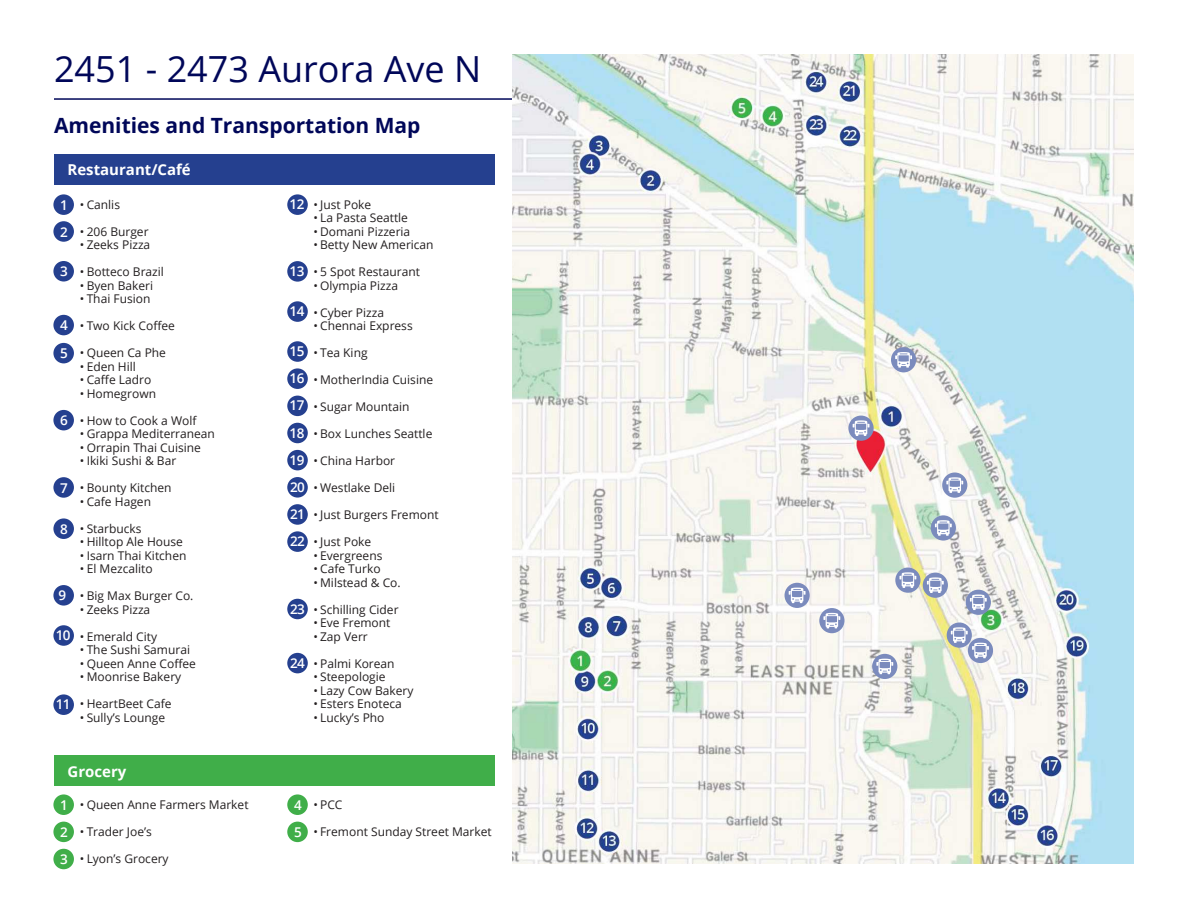
<style>
.page{position:relative;width:1188px;height:918px;background:#fff}
.page>*{position:absolute;margin:0;border:0;box-sizing:border-box;transform-origin:0 0}
.t1{font:36px "Open Sans";color:#000759}
.t2{font:700 21px "Open Sans";color:#000759}
.t3{font:700 15px "Open Sans";color:#fff}
.t4{font:600 13.5px "Open Sans";letter-spacing:-.05em;color:#fff}
.t5{font:12px "Open Sans";color:#231f20}
</style>
<div class="page">
<hr style="left:54px;top:98px;width:1080px;height:2px;background:#000759">
<div style="left:53px;top:194px;width:21px;height:21px;background:#25408f;border-radius:50%"></div>
<div style="left:53px;top:221px;width:21px;height:21px;background:#25408f;border-radius:50%"></div>
<div style="left:53px;top:261px;width:21px;height:21px;background:#25408f;border-radius:50%"></div>
<div style="left:53px;top:315px;width:21px;height:20px;background:#25408f;border-radius:50%"></div>
<div style="left:53px;top:343px;width:21px;height:20px;background:#25408f;border-radius:50%"></div>
<div style="left:53px;top:410px;width:21px;height:20px;background:#25408f;border-radius:50%"></div>
<div style="left:53px;top:477px;width:21px;height:21px;background:#25408f;border-radius:50%"></div>
<div style="left:53px;top:518px;width:21px;height:21px;background:#25408f;border-radius:50%"></div>
<div style="left:53px;top:585px;width:21px;height:21px;background:#25408f;border-radius:50%"></div>
<div style="left:53px;top:625px;width:21px;height:21px;background:#25408f;border-radius:50%"></div>
<div style="left:53px;top:694px;width:21px;height:21px;background:#25408f;border-radius:50%"></div>
<div style="left:53px;top:794px;width:21px;height:21px;background:#40ae49;border-radius:50%"></div>
<div style="left:287px;top:794px;width:21px;height:21px;background:#40ae49;border-radius:50%"></div>
<div style="left:287px;top:822px;width:21px;height:20px;background:#40ae49;border-radius:50%"></div>
<div style="left:53px;top:822px;width:21px;height:20px;background:#40ae49;border-radius:50%"></div>
<div style="left:53px;top:849px;width:21px;height:20px;background:#40ae49;border-radius:50%"></div>
<div style="left:287px;top:194px;width:21px;height:21px;background:#25408f;border-radius:50%"></div>
<div style="left:287px;top:261px;width:21px;height:21px;background:#25408f;border-radius:50%"></div>
<div style="left:287px;top:368px;width:21px;height:21px;background:#25408f;border-radius:50%"></div>
<div style="left:287px;top:301px;width:21px;height:21px;background:#25408f;border-radius:50%"></div>
<div style="left:287px;top:423px;width:21px;height:20px;background:#25408f;border-radius:50%"></div>
<div style="left:287px;top:396px;width:21px;height:20px;background:#25408f;border-radius:50%"></div>
<div style="left:287px;top:477px;width:21px;height:21px;background:#25408f;border-radius:50%"></div>
<div style="left:287px;top:341px;width:21px;height:21px;background:#25408f;border-radius:50%"></div>
<div style="left:287px;top:450px;width:21px;height:20px;background:#25408f;border-radius:50%"></div>
<div style="left:287px;top:504px;width:21px;height:21px;background:#25408f;border-radius:50%"></div>
<div style="left:287px;top:531px;width:21px;height:21px;background:#25408f;border-radius:50%"></div>
<div style="left:287px;top:599px;width:21px;height:20px;background:#25408f;border-radius:50%"></div>
<div style="left:287px;top:653px;width:21px;height:20px;background:#25408f;border-radius:50%"></div>
<img style="left:513px;top:54px;width:621px;height:810px">
<div style="left:54px;top:154px;width:441px;height:31px;background:#25408f"></div>
<div style="left:54px;top:756px;width:441px;height:30px;background:#40ae49"></div>
<svg style="left:819px;top:608px;width:25px;height:25px"></svg>
<svg style="left:872px;top:654px;width:25px;height:25px"></svg>
<svg style="left:785px;top:583px;width:25px;height:25px"></svg>
<svg style="left:895px;top:568px;width:53px;height:30px"></svg>
<svg style="left:947px;top:623px;width:46px;height:40px"></svg>
<svg style="left:931px;top:515px;width:25px;height:26px"></svg>
<svg style="left:942px;top:472px;width:25px;height:26px"></svg>
<svg style="left:891px;top:347px;width:25px;height:25px"></svg>
<svg style="left:848px;top:416px;width:26px;height:25px"></svg>
<svg style="left:966px;top:590px;width:25px;height:25px"></svg>
<h1 class="t1" style="left:54px;top:44px;width:429px">2451 - 2473 Aurora Ave N</h1>
<p class="t2" style="left:54px;top:111px;width:368px">Amenities and Transportation Map</p>
<p class="t3" style="left:68px;top:159px;width:125px">Restaurant/Café</p>
<p class="t4" style="left:60px;top:196px;width:9px">1</p>
<p class="t4" style="left:60px;top:222px;width:9px">2</p>
<p class="t4" style="left:60px;top:262px;width:9px">3</p>
<p class="t4" style="left:60px;top:316px;width:9px">4</p>
<p class="t4" style="left:60px;top:344px;width:9px">5</p>
<p class="t4" style="left:60px;top:411px;width:9px">6</p>
<p class="t4" style="left:60px;top:478px;width:9px">7</p>
<p class="t4" style="left:60px;top:520px;width:9px">8</p>
<p class="t4" style="left:59px;top:586px;width:9px">9</p>
<p class="t4" style="left:56px;top:626px;width:16px">10</p>
<p class="t4" style="left:56px;top:695px;width:16px">11</p>
<p class="t5" style="left:80px;top:196px;width:42px">• Canlis</p>
<p class="t5" style="left:80px;top:223px;width:70px">• 206 Burger</p>
<p class="t5" style="left:80px;top:237px;width:72px">• Zeeks Pizza</p>
<p class="t5" style="left:80px;top:264px;width:86px">• Botteco Brazil</p>
<p class="t5" style="left:80px;top:277px;width:75px">• Byen Bakeri</p>
<p class="t5" style="left:80px;top:291px;width:72px">• Thai Fusion</p>
<p class="t5" style="left:80px;top:318px;width:97px">• Two Kick Coffee</p>
<p class="t5" style="left:80px;top:345px;width:88px">• Queen Ca Phe</p>
<p class="t5" style="left:80px;top:358px;width:57px">• Eden Hill</p>
<p class="t5" style="left:80px;top:372px;width:73px">• Caffe Ladro</p>
<p class="t5" style="left:80px;top:385px;width:78px">• Homegrown</p>
<p class="t5" style="left:80px;top:412px;width:118px">• How to Cook a Wolf</p>
<p class="t5" style="left:80px;top:426px;width:137px">• Grappa Mediterranean</p>
<p class="t5" style="left:80px;top:439px;width:123px">• Orrapin Thai Cuisine</p>
<p class="t5" style="left:80px;top:453px;width:98px">• Ikiki Sushi &amp; Bar</p>
<p class="t5" style="left:80px;top:480px;width:93px">• Bounty Kitchen</p>
<p class="t5" style="left:80px;top:493px;width:73px">• Cafe Hagen</p>
<p class="t5" style="left:80px;top:520px;width:63px">• Starbucks</p>
<p class="t5" style="left:80px;top:534px;width:105px">• Hilltop Ale House</p>
<p class="t5" style="left:80px;top:547px;width:108px">• Isarn Thai Kitchen</p>
<p class="t5" style="left:80px;top:561px;width:74px">• El Mezcalito</p>
<p class="t5" style="left:80px;top:588px;width:115px">• Big Max Burger Co.</p>
<p class="t5" style="left:80px;top:601px;width:72px">• Zeeks Pizza</p>
<p class="t5" style="left:80px;top:628px;width:79px">• Emerald City</p>
<p class="t5" style="left:80px;top:642px;width:112px">• The Sushi Samurai</p>
<p class="t5" style="left:80px;top:655px;width:118px">• Queen Anne Coffee</p>
<p class="t5" style="left:80px;top:669px;width:103px">• Moonrise Bakery</p>
<p class="t5" style="left:80px;top:696px;width:93px">• HeartBeet Cafe</p>
<p class="t5" style="left:80px;top:709px;width:87px">• Sully’s Lounge</p>
<p class="t4" style="left:290px;top:195px;width:16px">12</p>
<p class="t4" style="left:290px;top:262px;width:16px">13</p>
<p class="t4" style="left:290px;top:302px;width:16px">14</p>
<p class="t4" style="left:290px;top:342px;width:16px">15</p>
<p class="t4" style="left:290px;top:369px;width:16px">16</p>
<p class="t4" style="left:290px;top:396px;width:16px">17</p>
<p class="t4" style="left:290px;top:423px;width:16px">18</p>
<p class="t4" style="left:290px;top:451px;width:16px">19</p>
<p class="t4" style="left:290px;top:478px;width:16px">20</p>
<p class="t4" style="left:290px;top:505px;width:16px">21</p>
<p class="t4" style="left:290px;top:532px;width:16px">22</p>
<p class="t4" style="left:290px;top:599px;width:16px">23</p>
<p class="t4" style="left:290px;top:654px;width:16px">24</p>
<p class="t5" style="left:313px;top:196px;width:59px">• Just Poke</p>
<p class="t5" style="left:313px;top:210px;width:96px">• La Pasta Seattle</p>
<p class="t5" style="left:313px;top:223px;width:98px">• Domani Pizzeria</p>
<p class="t5" style="left:313px;top:237px;width:122px">• Betty New American</p>
<p class="t5" style="left:313px;top:264px;width:108px">• 5 Spot Restaurant</p>
<p class="t5" style="left:313px;top:277px;width:86px">• Olympia Pizza</p>
<p class="t5" style="left:313px;top:304px;width:72px">• Cyber Pizza</p>
<p class="t5" style="left:313px;top:318px;width:101px">• Chennai Express</p>
<p class="t5" style="left:313px;top:345px;width:56px">• Tea King</p>
<p class="t5" style="left:313px;top:372px;width:121px">• MotherIndia Cuisine</p>
<p class="t5" style="left:313px;top:399px;width:98px">• Sugar Mountain</p>
<p class="t5" style="left:313px;top:426px;width:121px">• Box Lunches Seattle</p>
<p class="t5" style="left:313px;top:453px;width:83px">• China Harbor</p>
<p class="t5" style="left:313px;top:480px;width:83px">• Westlake Deli</p>
<p class="t5" style="left:313px;top:507px;width:127px">• Just Burgers Fremont</p>
<p class="t5" style="left:313px;top:534px;width:59px">• Just Poke</p>
<p class="t5" style="left:313px;top:547px;width:71px">• Evergreens</p>
<p class="t5" style="left:313px;top:561px;width:69px">• Cafe Turko</p>
<p class="t5" style="left:313px;top:574px;width:89px">• Milstead &amp; Co.</p>
<p class="t5" style="left:313px;top:601px;width:87px">• Schilling Cider</p>
<p class="t5" style="left:313px;top:615px;width:79px">• Eve Fremont</p>
<p class="t5" style="left:313px;top:628px;width:56px">• Zap Verr</p>
<p class="t5" style="left:313px;top:655px;width:83px">• Palmi Korean</p>
<p class="t5" style="left:313px;top:669px;width:74px">• Steepologie</p>
<p class="t5" style="left:313px;top:682px;width:102px">• Lazy Cow Bakery</p>
<p class="t5" style="left:313px;top:696px;width:90px">• Esters Enoteca</p>
<p class="t5" style="left:313px;top:709px;width:73px">• Lucky’s Pho</p>
<p class="t3" style="left:68px;top:761px;width:60px">Grocery</p>
<p class="t4" style="left:60px;top:796px;width:9px">1</p>
<p class="t4" style="left:294px;top:796px;width:9px">4</p>
<p class="t4" style="left:60px;top:823px;width:9px">2</p>
<p class="t4" style="left:294px;top:823px;width:9px">5</p>
<p class="t4" style="left:60px;top:850px;width:9px">3</p>
<p class="t5" style="left:80px;top:797px;width:170px">• Queen Anne Farmers Market</p>
<p class="t5" style="left:80px;top:824px;width:74px">• Trader Joe’s</p>
<p class="t5" style="left:80px;top:851px;width:90px">• Lyon’s Grocery</p>
<p class="t5" style="left:313px;top:797px;width:31px">• PCC</p>
<p class="t5" style="left:313px;top:824px;width:180px">• Fremont Sunday Street Market</p>
</div>
